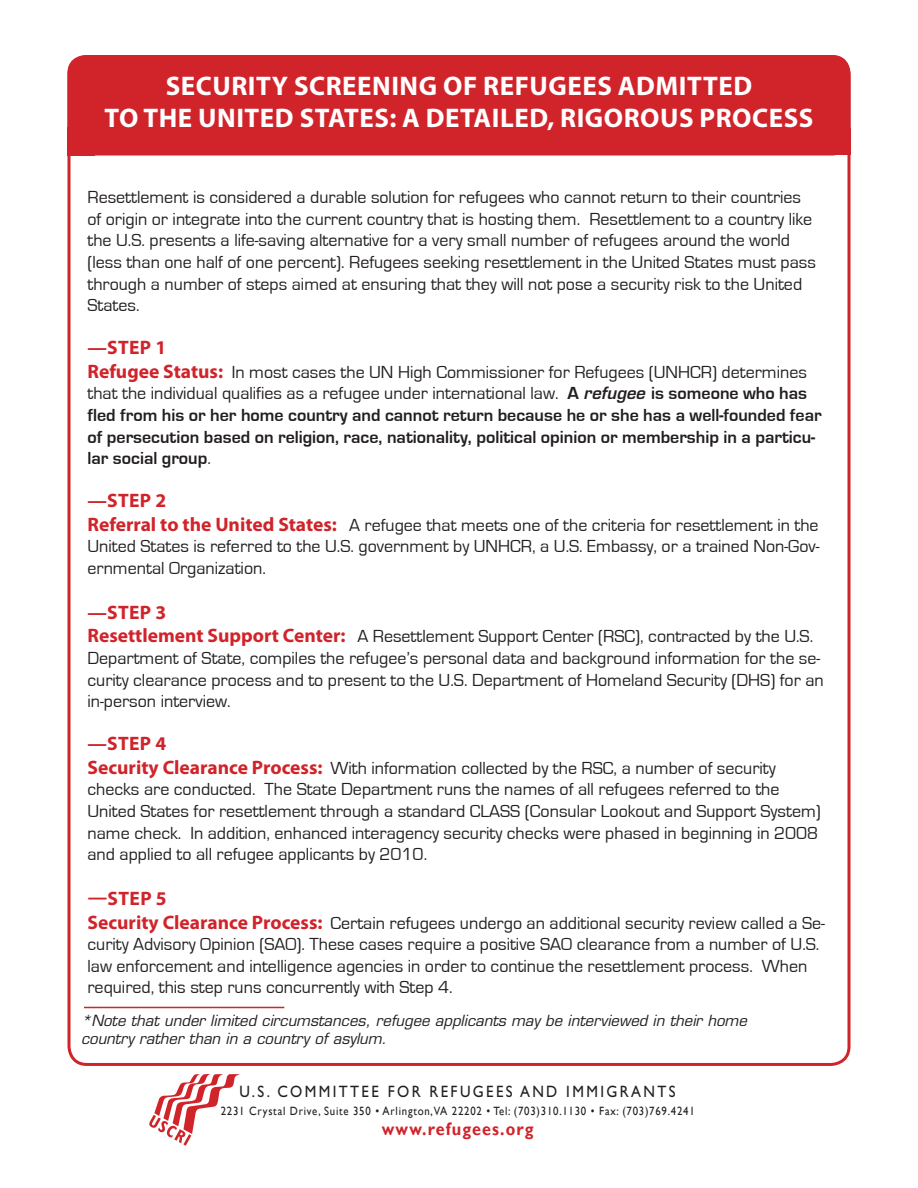
<style>
.page{position:relative;width:918px;height:1188px;background:#fff}
.page>*{position:absolute;margin:0;border:0;box-sizing:border-box;transform-origin:0 0}
.t1{font:700 27px/32.4px "Myriad Pro";letter-spacing:.02em;color:#fff;text-align:center}
.Steps{font:700 19.5px "Myriad Pro";letter-spacing:.02em;color:#d1232a}
.Steps-2{font:18px/21.6px "Eurostile";color:#231f20}
.t2{font:700 18px/21.6px "Eurostile";color:#231f20}
.Header_01{font:700 18px "Gill Sans";letter-spacing:.07em;color:#d1232a;scale:.9 1}
.Header_01-2{font:16.5px "Gill Sans Std";letter-spacing:.16em;color:#231f20;scale:.9 1}
.t3{font:italic 15px/18px "Eurostile LT Std";color:#231f20}
.Header_01-3{font:12px "Gill Sans";letter-spacing:.07em;color:#231f20;scale:.9 1}
.s1{font-family:"Myriad Pro";font-size:19.5px;color:#d1232a}
.s2{font-weight:400}
.s3{font-family:"Eurostile LT Std";font-weight:600;font-style:italic;font-size:16.5px}
.s4{font-family:"Myriad Pro";font-weight:700;font-size:19.5px;color:#d1232a}
</style>
<div class="page">
<div style="left:68px;top:55px;width:782px;height:101px;background:#d1232a;border-radius:18px"></div>
<svg style="left:149px;top:1074px;width:91px;height:72px"></svg>
<hr style="left:84px;top:1007px;width:200px;height:1px;background:#d1232a">
<div style="left:68px;top:128px;width:27px;height:28px;background:#d1232a"></div>
<div style="left:823px;top:128px;width:27px;height:27px;background:#d1232a"></div>
<p class="t1" style="left:105px;top:69px;width:710px">SECURITY SCREENING OF REFUGEES ADMITTED<br>TO THE UNITED STATES: A DETAILED, RIGOROUS PROCESS</p>
<p class="Steps-2" style="left:87px;top:187px;width:730px">Resettlement is considered a durable solution for refugees who cannot return to their countries of origin or integrate into the current country that is hosting them. Resettlement to a country like the U.S. presents a life-saving alternative for a very small number of refugees around the world (less than one half of one percent). Refugees seeking resettlement in the United States must pass through a number of steps aimed at ensuring that they will not pose a security risk to the United States.</p>
<p class="Steps" style="left:87px;top:335px;width:80px">—STEP 1</p>
<p class="t2" style="left:87px;top:361px;width:736px"><span class="s1">Refugee Status:</span> <span class="s2">In most cases the UN High Commissioner for Refugees (UNHCR) determines that the individual qualifies as a refugee under international law.</span> A <span class="s3">refugee</span> is someone who has fled from his or her home country and cannot return because he or she has a well-founded fear of persecution based on religion, race, nationality, political opinion or membership in a particu&shy;lar social group<span class="s2">.</span></p>
<p class="Steps" style="left:87px;top:488px;width:80px">—STEP 2</p>
<p class="Steps-2" style="left:87px;top:514px;width:734px;text-align:justify"><span class="s4">Referral to the United States:</span> A refugee that meets one of the criteria for resettlement in the United States is referred to the U.S. government by UNHCR, a U.S. Embassy, or a trained Non-Gov&shy;ernmental Organization.</p>
<p class="Steps" style="left:87px;top:600px;width:80px">—STEP 3</p>
<p class="Steps-2" style="left:87px;top:626px;width:738px"><span class="s4">Resettlement Support Center:</span> A Resettlement Support Center (RSC), contracted by the U.S.<br>Department of State, compiles the refugee’s personal data and background information for the se&shy;curity clearance process and to present to the U.S. Department of Homeland Security (DHS) for an in-person interview.</p>
<p class="Steps" style="left:87px;top:731px;width:80px">—STEP 4</p>
<p class="Steps-2" style="left:87px;top:757px;width:735px"><span class="s4">Security Clearance Process:</span> With information collected by the RSC, a number of security checks are conducted. The State Department runs the names of all refugees referred to the United States for resettlement through a standard CLASS (Consular Lookout and Support System) name check. In addition, enhanced interagency security checks were phased in beginning in 2008 and applied to all refugee applicants by 2010.</p>
<p class="Steps" style="left:88px;top:886px;width:80px">—STEP 5</p>
<p class="Steps-2" style="left:87px;top:912px;width:739px"><span class="s4">Security Clearance Process:</span> Certain refugees undergo an additional security review called a Se&shy;curity Advisory Opinion (SAO). These cases require a positive SAO clearance from a number of U.S. law enforcement and intelligence agencies in order to continue the resettlement process. When required, this step runs concurrently with Step 4.</p>
<p class="t3" style="left:81px;top:1012px;width:667px">*Note that under limited circumstances, refugee applicants may be interviewed in their home country rather than in a country of asylum.</p>
<p class="Header_01-2" style="left:239px;top:1082px;width:486px">U.S. COMMITTEE FOR REFUGEES AND IMMIGRANTS</p>
<p class="Header_01-3" style="left:221px;top:1104px;width:528px">2231 Crystal Drive, Suite 350 • Arlington,VA 22202 • Tel: (703)310.1130 • Fax: (703)769.4241</p>
<p class="Header_01" style="left:382px;top:1118px;width:170px">www.refugees.org</p>
</div>
